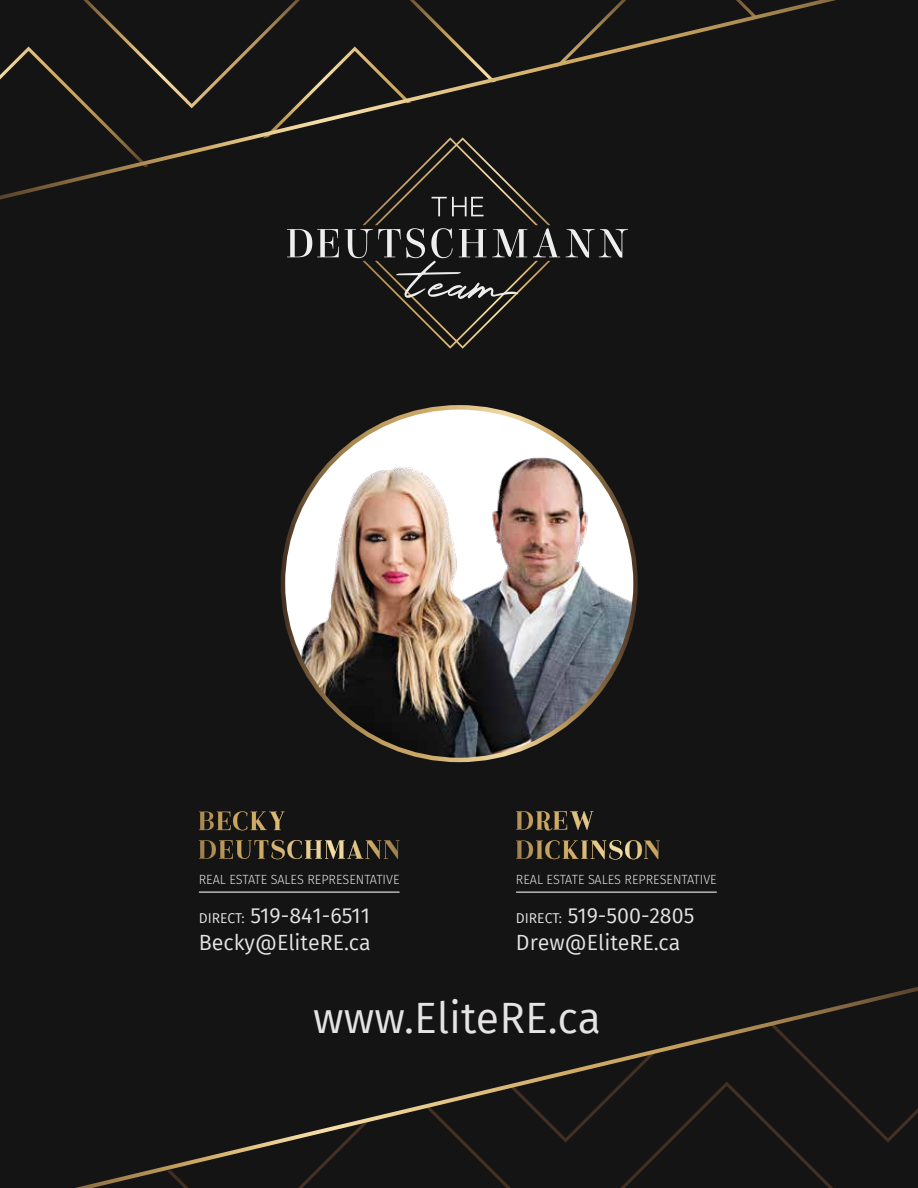
<style>
.page{position:relative;width:918px;height:1188px;background:#141414}
.page>*{position:absolute;margin:0;border:0;box-sizing:border-box;transform-origin:0 0}
.t1{font:42.9px "Fira Sans";color:#e5e3e3}
.t2{font:21.45px/27.8px "Fira Sans";color:#e5e3e3}
.t3{font:300 13.35px "Fira Sans";color:#e5e3e3;scale:.95 1}
.s1{font-size:13.95px}
</style>
<div class="page">
<svg style="left:287px;top:229px;width:52px;height:28px"></svg>
<svg style="left:566px;top:229px;width:62px;height:29px"></svg>
<svg style="left:345px;top:210px;width:215px;height:139px"></svg>
<svg style="left:199px;top:811px;width:86px;height:19px"></svg>
<svg style="left:199px;top:840px;width:201px;height:19px"></svg>
<hr style="left:199px;top:892px;width:201px;height:1px;background:#efeeee">
<svg style="left:516px;top:811px;width:77px;height:20px"></svg>
<svg style="left:516px;top:840px;width:144px;height:20px"></svg>
<hr style="left:516px;top:892px;width:201px;height:1px;background:#efeeee">
<svg style="left:0;top:0;width:836px;height:200px"></svg>
<svg style="left:75px;top:987px;width:843px;height:201px"></svg>
<div style="left:284px;top:409px;width:350px;height:350px;background:#fff;border-radius:50%"></div>
<img style="left:284px;top:456px;width:350px;height:303px">
<p class="t3" style="left:199px;top:870px;width:213px">REAL ESTATE SALES REPRESENTATIVE</p>
<p class="t2" style="left:199px;top:901px;width:173px"><span class="s1">DIRECT:</span> 519-841-6511<br>Becky@EliteRE.ca</p>
<p class="t3" style="left:516px;top:870px;width:213px">REAL ESTATE SALES REPRESENTATIVE</p>
<p class="t2" style="left:516px;top:901px;width:180px"><span class="s1">DIRECT:</span> 519-500-2805<br>Drew@EliteRE.ca</p>
<h1 class="t1" style="left:313px;top:986px;width:289px">www.EliteRE.ca</h1>
</div>
